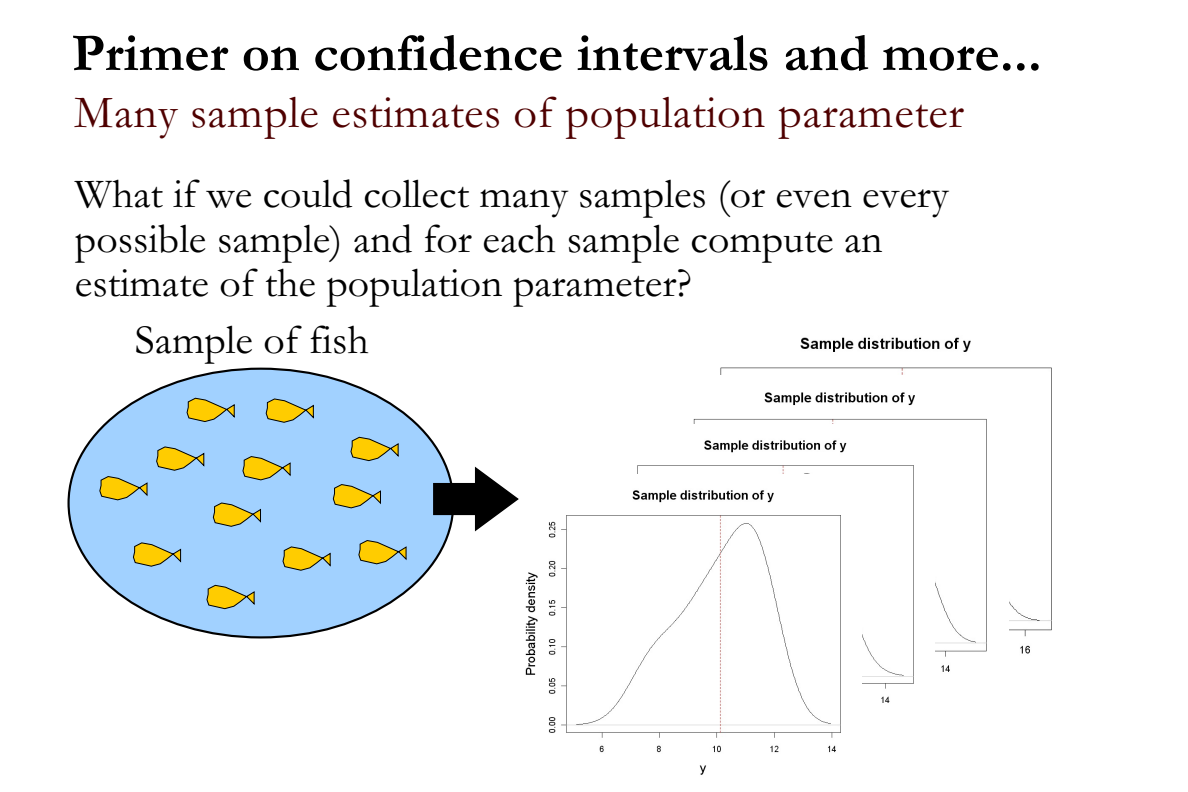
<style>
.page{position:relative;width:1188px;height:792px;background:#fff}
.page>*{position:absolute;margin:0;border:0;box-sizing:border-box;transform-origin:0 0}
.t1{font:700 54px "Garamond";color:#000}
.t2{font:46.5px "Garamond";letter-spacing:.015em;color:#4f0000}
.t3{font:42px/44.5px "Garamond";color:#000}
</style>
<div class="page">
<img style="left:720px;top:337px;width:332px;height:317px">
<svg style="left:67px;top:367px;width:383px;height:272px"></svg>
<svg style="left:265px;top:398px;width:49px;height:25px"></svg>
<svg style="left:186px;top:397px;width:49px;height:25px"></svg>
<svg style="left:242px;top:456px;width:49px;height:24px"></svg>
<svg style="left:333px;top:484px;width:48px;height:24px"></svg>
<svg style="left:156px;top:446px;width:49px;height:25px"></svg>
<svg style="left:99px;top:476px;width:49px;height:24px"></svg>
<svg style="left:213px;top:502px;width:48px;height:25px"></svg>
<svg style="left:282px;top:546px;width:49px;height:25px"></svg>
<svg style="left:350px;top:436px;width:49px;height:25px"></svg>
<svg style="left:133px;top:542px;width:48px;height:25px"></svg>
<svg style="left:206px;top:584px;width:49px;height:25px"></svg>
<svg style="left:358px;top:540px;width:49px;height:24px"></svg>
<img style="left:693px;top:376px;width:316px;height:296px">
<img style="left:637px;top:424px;width:297px;height:279px">
<img style="left:525px;top:474px;width:336px;height:301px">
<svg style="left:432px;top:465px;width:87px;height:68px"></svg>
<p class="t1" style="left:72px;top:35px;width:971px">Primer on confidence intervals and more...</p>
<p class="t2" style="left:74px;top:97px;width:891px">Many sample estimates of population parameter</p>
<p class="t3" style="left:75px;top:176px;width:875px">What if we could collect many samples (or even every possible sample) and for each sample compute an estimate of the population parameter?</p>
<p class="t3" style="left:135px;top:322px;width:236px">Sample of fish</p>
</div>
